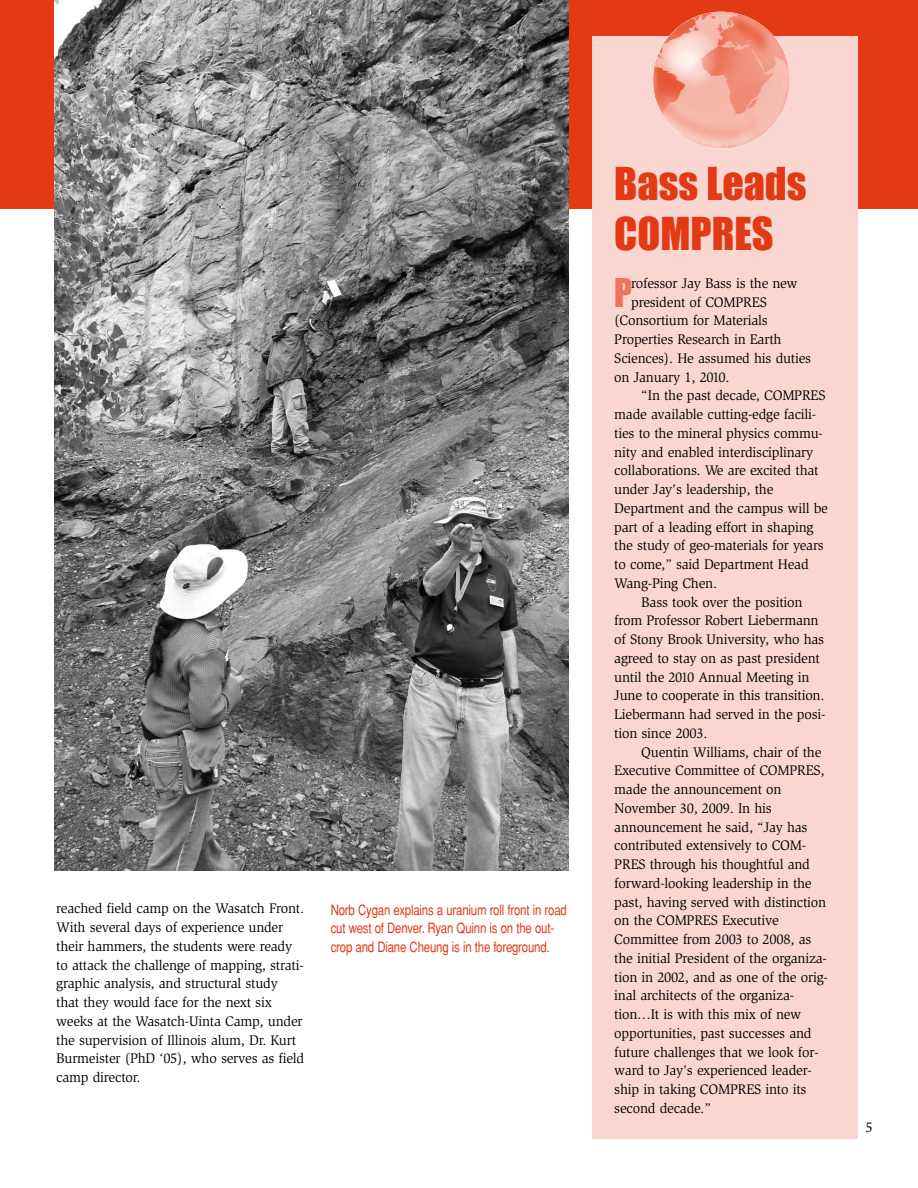
<style>
.page{position:relative;width:918px;height:1188px;background:#fff}
.page>*{position:absolute;margin:0;border:0;box-sizing:border-box;transform-origin:0 0}
.t1{font:42px/50.4px "Impact";color:#e33914}
.t2{font:36.75px "Impact";color:#ec755b}
.t3{font:14.25px/18.8px "Slimbach";letter-spacing:-.015em;color:#000}
.t4{font:condensed 14.25px/18.8px "Helvetica";letter-spacing:-.015em;color:#e33914}
</style>
<div class="page">
<div style="left:0;top:0;width:918px;height:209px;background:#e33914"></div>
<div style="left:592px;top:37px;width:265px;height:1102px;background:#f9d7d0"></div>
<img style="left:653px;top:12px;width:137px;height:136px;border-radius:50%">
<img style="left:54px;top:0;width:515px;height:870px">
<p class="t3" style="left:56px;top:900px;width:250px">reached field camp on the Wasatch Front.<br>With several days of experience under their hammers, the students were ready to attack the challenge of mapping, strati&shy;graphic analysis, and structural study that they would face for the next six weeks at the Wasatch-Uinta Camp, under the supervision of Illinois alum, Dr. Kurt Burmeister (PhD ‘05), who serves as field camp director.</p>
<p class="t4" style="left:331px;top:902px;width:238px">Norb Cygan explains a uranium roll front in road cut west of Denver. Ryan Quinn is on the out&shy;crop and Diane Cheung is in the foreground.</p>
<h1 class="t1" style="left:614px;top:162px;width:194px">Bass Leads<br>COMPRES</h1>
<h2 class="t2" style="left:614px;top:280px;width:19px">P</h2>
<p class="t3" style="left:631px;top:275px;width:168px">rofessor Jay Bass is the new</p>
<p class="t3" style="left:631px;top:293px;width:137px">president of COMPRES</p>
<p class="t3" style="left:614px;top:312px;width:155px">(Consortium for Materials</p>
<p class="t3" style="left:614px;top:331px;width:169px">Properties Research in Earth</p>
<p class="t3" style="left:614px;top:350px;width:198px">Sciences). He assumed his duties</p>
<p class="t3" style="left:614px;top:368px;width:117px">on January 1, 2010.</p>
<p class="t3" style="left:641px;top:387px;width:186px">“In the past decade, COMPRES</p>
<p class="t3" style="left:614px;top:406px;width:204px">made available cutting-edge facili-</p>
<p class="t3" style="left:614px;top:425px;width:210px">ties to the mineral physics commu-</p>
<p class="t3" style="left:614px;top:443px;width:201px">nity and enabled interdisciplinary</p>
<p class="t3" style="left:614px;top:462px;width:206px">collaborations. We are excited that</p>
<p class="t3" style="left:614px;top:481px;width:161px">under Jay's leadership, the</p>
<p class="t3" style="left:614px;top:500px;width:215px">Department and the campus will be</p>
<p class="t3" style="left:614px;top:518px;width:201px">part of a leading effort in shaping</p>
<p class="t3" style="left:614px;top:537px;width:211px">the study of geo-materials for years</p>
<p class="t3" style="left:614px;top:556px;width:196px">to come,” said Department Head</p>
<p class="t3" style="left:614px;top:575px;width:104px">Wang-Ping Chen.</p>
<p class="t3" style="left:641px;top:593px;width:163px">Bass took over the position</p>
<p class="t3" style="left:614px;top:612px;width:206px">from Professor Robert Liebermann</p>
<p class="t3" style="left:614px;top:631px;width:211px">of Stony Brook University, who has</p>
<p class="t3" style="left:614px;top:650px;width:207px">agreed to stay on as past president</p>
<p class="t3" style="left:614px;top:668px;width:197px">until the 2010 Annual Meeting in</p>
<p class="t3" style="left:614px;top:687px;width:212px">June to cooperate in this transition.</p>
<p class="t3" style="left:614px;top:706px;width:213px">Liebermann had served in the posi-</p>
<p class="t3" style="left:614px;top:725px;width:95px">tion since 2003.</p>
<p class="t3" style="left:641px;top:743px;width:182px">Quentin Williams, chair of the</p>
<p class="t3" style="left:614px;top:762px;width:212px">Executive Committee of COMPRES,</p>
<p class="t3" style="left:614px;top:781px;width:169px">made the announcement on</p>
<p class="t3" style="left:614px;top:800px;width:159px">November 30, 2009. In his</p>
<p class="t3" style="left:614px;top:818px;width:195px">announcement he said, “Jay has</p>
<p class="t3" style="left:614px;top:837px;width:193px">contributed extensively to COM-</p>
<p class="t3" style="left:614px;top:856px;width:197px">PRES through his thoughtful and</p>
<p class="t3" style="left:614px;top:875px;width:199px">forward-looking leadership in the</p>
<p class="t3" style="left:614px;top:893px;width:213px">past, having served with distinction</p>
<p class="t3" style="left:614px;top:912px;width:166px">on the COMPRES Executive</p>
<p class="t3" style="left:614px;top:931px;width:199px">Committee from 2003 to 2008, as</p>
<p class="t3" style="left:614px;top:950px;width:214px">the initial President of the organiza-</p>
<p class="t3" style="left:614px;top:968px;width:215px">tion in 2002, and as one of the orig-</p>
<p class="t3" style="left:614px;top:987px;width:181px">inal architects of the organiza-</p>
<p class="t3" style="left:614px;top:1006px;width:188px">tion…It is with this mix of new</p>
<p class="t3" style="left:614px;top:1025px;width:199px">opportunities, past successes and</p>
<p class="t3" style="left:614px;top:1043px;width:206px">future challenges that we look for-</p>
<p class="t3" style="left:614px;top:1062px;width:199px">ward to Jay's experienced leader-</p>
<p class="t3" style="left:614px;top:1081px;width:194px">ship in taking COMPRES into its</p>
<p class="t3" style="left:614px;top:1100px;width:98px">second decade.”</p>
<p class="t3" style="left:866px;top:1119px;width:9px">5</p>
</div>
